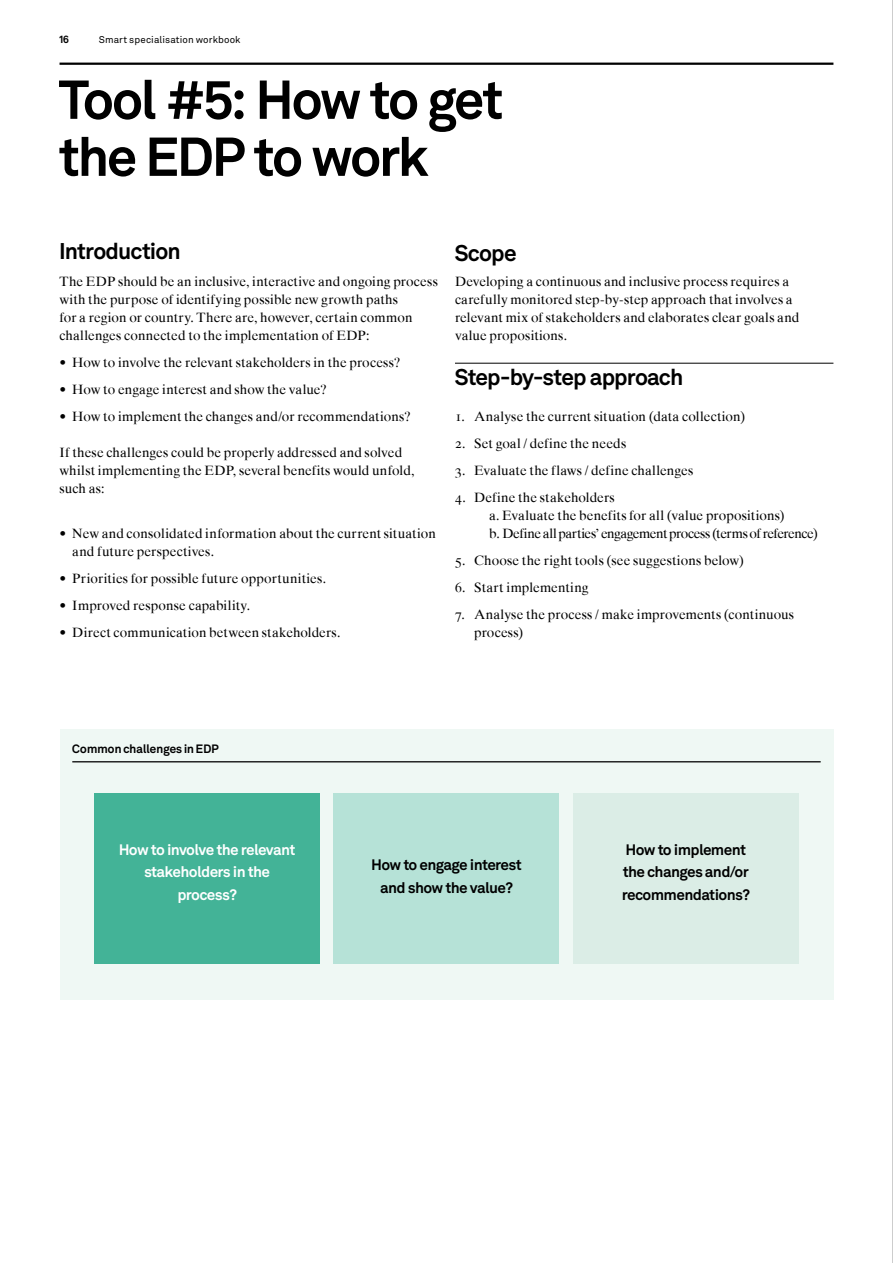
<style>
.page{position:relative;width:893px;height:1263px;background:#fff}
.page>*{position:absolute;margin:0;border:0;box-sizing:border-box;transform-origin:0 0}
.t1{font:54px/57px "Akkurat Si Two";letter-spacing:-.015em;color:#000}
.t2{font:22.5px "Akkurat Si Two";letter-spacing:-.01em;color:#000}
.t3{font:15px/22.5px "Akkurat Si Two";color:#000;text-align:center}
.t4{font:15px/22.5px "Akkurat Si Two";color:#fff;text-align:center}
.t5{font:13.5px/18px "Times Ten Roman Os F";letter-spacing:.005em;color:#000}
.t6{font:12px "Akkurat Si Two";letter-spacing:.015em;color:#000}
.t7{font:10.5px "Akkurat Si Two";color:#000}
.t8{font:9.75px "Akkurat Std";letter-spacing:.01em;color:#000}
</style>
<div class="page">
<hr style="left:892px;top:0;width:1px;height:1263px;background:#9d9e9e">
<hr style="left:60px;top:63px;width:773px;height:2px;background:#000">
<hr style="left:455px;top:363px;width:378px;height:1px;background:#000">
<div style="left:60px;top:730px;width:773px;height:270px;background:#eff8f4"></div>
<hr style="left:72px;top:761px;width:749px;height:1px;background:#000">
<div style="left:95px;top:793px;width:225px;height:171px;background:#43b397"></div>
<div style="left:334px;top:794px;width:225px;height:170px;background:#b6e2d7"></div>
<div style="left:573px;top:793px;width:225px;height:171px;background:#dbede6"></div>
<p class="t7" style="left:60px;top:32px;width:11px">16</p>
<p class="t8" style="left:99px;top:33px;width:143px">Smart specialisation workbook</p>
<h1 class="t1" style="left:60px;top:70px;width:444px">Tool #5: How to get the EDP to work</h1>
<h2 class="t2" style="left:60px;top:237px;width:122px">Introduction</h2>
<p class="t5" style="left:60px;top:272px;width:380px">The EDP should be an inclusive, interactive and ongoing process with the purpose of identifying possible new growth paths<br>for a region or country. There are, however, certain common challenges connected to the implementation of EDP:</p>
<p class="t5" style="left:60px;top:353px;width:342px">• How to involve the relevant stakeholders in the process?</p>
<p class="t5" style="left:60px;top:380px;width:269px">• How to engage interest and show the value?</p>
<p class="t5" style="left:60px;top:407px;width:353px">• How to implement the changes and/or recommendations?</p>
<p class="t5" style="left:60px;top:443px;width:356px">If these challenges could be properly addressed and solved whilst implementing the EDP, several benefits would unfold, such as:</p>
<p class="t5" style="left:72px;top:524px;width:365px;text-indent:-13px">• New and consolidated information about the current situation and future perspectives.</p>
<p class="t5" style="left:60px;top:569px;width:268px">• Priorities for possible future opportunities.</p>
<p class="t5" style="left:60px;top:596px;width:192px">• Improved response capability.</p>
<p class="t5" style="left:60px;top:623px;width:282px">• Direct communication between stakeholders.</p>
<h2 class="t2" style="left:455px;top:239px;width:63px">Scope</h2>
<p class="t5" style="left:455px;top:272px;width:346px">Developing a continuous and inclusive process requires a carefully monitored step-by-step approach that involves a relevant mix of stakeholders and elaborates clear goals and value propositions.</p>
<h2 class="t2" style="left:455px;top:362px;width:230px">Step-by-step approach</h2>
<p class="t5" style="left:455px;top:407px;width:292px">1. Analyse the current situation (data collection)</p>
<p class="t5" style="left:455px;top:434px;width:173px">2. Set goal / define the needs</p>
<p class="t5" style="left:455px;top:461px;width:240px">3. Evaluate the flaws / define challenges</p>
<p class="t5" style="left:489px;top:488px;width:330px;text-indent:-34px">4. Define the stakeholders<br>a. Evaluate the benefits for all (value propositions)<br>b. Define all parties’ engagement process (terms of reference)</p>
<p class="t5" style="left:455px;top:551px;width:290px">5. Choose the right tools (see suggestions below)</p>
<p class="t5" style="left:455px;top:578px;width:135px">6. Start implementing</p>
<p class="t5" style="left:474px;top:605px;width:322px;text-indent:-19px">7. Analyse the process / make improvements (continuous process)</p>
<p class="t6" style="left:72px;top:741px;width:148px">Common challenges in EDP</p>
<p class="t4" style="left:119px;top:838px;width:178px">How to involve the relevant stakeholders in the process?</p>
<p class="t3" style="left:371px;top:854px;width:151px">How to engage interest and show the value?</p>
<p class="t3" style="left:622px;top:838px;width:129px;text-align:left">How to implement the changes and/or recommendations?</p>
</div>
